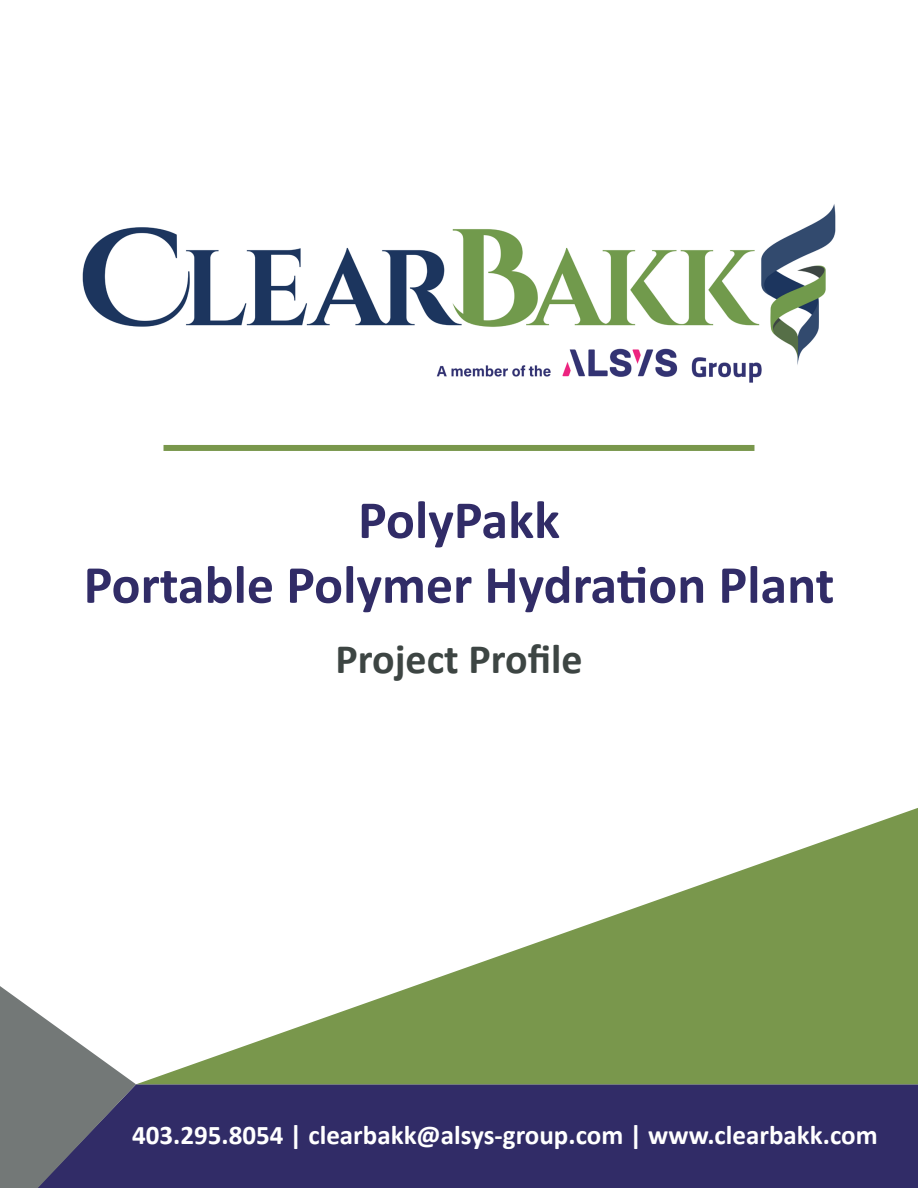
<style>
.page{position:relative;width:918px;height:1188px;background:#fff}
.page>*{position:absolute;margin:0;border:0;box-sizing:border-box;transform-origin:0 0}
.t1{font:700 54px/64.8px "Calibri";color:#312c67;text-align:center}
.t2{font:700 42px "Calibri";color:#3d4543}
.t3{font:700 27px "Calibri";color:#fff}
</style>
<div class="page">
<img style="left:82px;top:204px;width:754px;height:179px">
<div style="left:164px;top:445px;width:590px;height:6px;background:#79974c"></div>
<div style="left:136px;top:1084px;width:782px;height:104px;background:#312c67"></div>
<svg style="left:137px;top:808px;width:781px;height:276px"></svg>
<svg style="left:0;top:986px;width:136px;height:202px"></svg>
<p class="t1" style="left:84px;top:487px;width:752px">PolyPakk<br>Portable Polymer Hydration Plant</p>
<p class="t2" style="left:336px;top:629px;width:248px">Project Profile</p>
<p class="t3" style="left:132px;top:1116px;width:747px">403.295.8054 | clearbakk@alsys-group.com | www.clearbakk.com</p>
</div>
